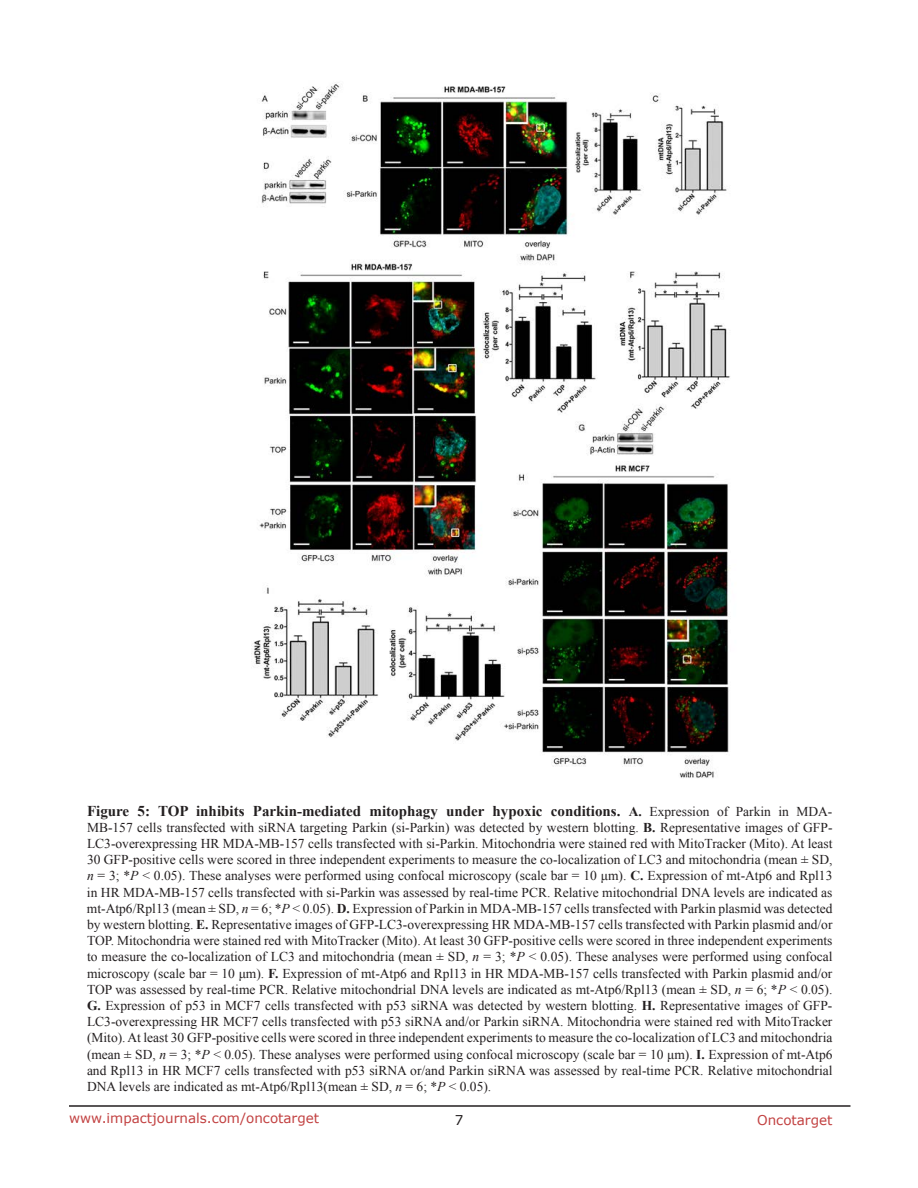
<style>
.page{position:relative;width:918px;height:1188px;background:#fff}
.page>*{position:absolute;margin:0;border:0;box-sizing:border-box;transform-origin:0 0}
.FigureText{font:700 15px "Times New Roman";color:#231f20}
.FigureText-2{font:13.5px/16.2px "Times New Roman";color:#231f20;text-align:justify}
.t1{font:13.5px "Verdana";color:#c24141}
.t2{font:13.5px "Verdana";color:#231f20}
.s1{font-size:13.5px}
.s2{font-weight:400;font-size:13.5px}
.s3{font-weight:700}
.s4{font-style:italic}
</style>
<div class="page">
<hr style="left:69px;top:1105px;width:781px;height:2px;background:#231f20">
<img style="left:253px;top:84px;width:477px;height:694px">
<p class="FigureText" style="left:87px;top:800px;width:747px">Figure 5: TOP inhibits Parkin-mediated mitophagy under hypoxic conditions. <span class="s1">A.</span> <span class="s2">Expression of Parkin in MDA-</span></p>
<p class="FigureText-2" style="left:87px;top:819px;width:747px">MB-157 cells transfected with siRNA targeting Parkin (si-Parkin) was detected by western blotting. <span class="s3">B.</span> Representative images of GFP-LC3-overexpressing HR MDA-MB-157 cells transfected with si-Parkin. Mitochondria were stained red with MitoTracker (Mito). At least 30 GFP-positive cells were scored in three independent experiments to measure the co-localization of LC3 and mitochondria (mean ± SD, <span class="s4">n</span> = 3; *<span class="s4">P</span> &lt; 0.05). These analyses were performed using confocal microscopy (scale bar = 10 μm). <span class="s3">C.</span> Expression of mt-Atp6 and Rpl13 in HR MDA-MB-157 cells transfected with si-Parkin was assessed by real-time PCR. Relative mitochondrial DNA levels are indicated as mt-Atp6/Rpl13 (mean ± SD, <span class="s4">n</span> = 6; *<span class="s4">P</span> &lt; 0.05). <span class="s3">D.</span> Expression of Parkin in MDA-MB-157 cells transfected with Parkin plasmid was detected by western blotting. <span class="s3">E.</span> Representative images of GFP-LC3-overexpressing HR MDA-MB-157 cells transfected with Parkin plasmid and/or TOP. Mitochondria were stained red with MitoTracker (Mito). At least 30 GFP-positive cells were scored in three independent experiments to measure the co-localization of LC3 and mitochondria (mean ± SD, <span class="s4">n</span> = 3; *<span class="s4">P</span> &lt; 0.05). These analyses were performed using confocal microscopy (scale bar = 10 μm). <span class="s3">F.</span> Expression of mt-Atp6 and Rpl13 in HR MDA-MB-157 cells transfected with Parkin plasmid and/or TOP was assessed by real-time PCR. Relative mitochondrial DNA levels are indicated as mt-Atp6/Rpl13 (mean ± SD, <span class="s4">n</span> = 6; *<span class="s4">P</span> &lt; 0.05).<br><span class="s3">G.</span> Expression of p53 in MCF7 cells transfected with p53 siRNA was detected by western blotting. <span class="s3">H.</span> Representative images of GFP-LC3-overexpressing HR MCF7 cells transfected with p53 siRNA and/or Parkin siRNA. Mitochondria were stained red with MitoTracker (Mito). At least 30 GFP-positive cells were scored in three independent experiments to measure the co-localization of LC3 and mitochondria (mean ± SD, <span class="s4">n</span> = 3; *<span class="s4">P</span> &lt; 0.05). These analyses were performed using confocal microscopy (scale bar = 10 μm). <span class="s3">I.</span> Expression of mt-Atp6 and Rpl13 in HR MCF7 cells transfected with p53 siRNA or/and Parkin siRNA was assessed by real-time PCR. Relative mitochondrial DNA levels are indicated as mt-Atp6/Rpl13(mean ± SD, <span class="s4">n</span> = 6; *<span class="s4">P</span> &lt; 0.05).</p>
<p class="t1" style="left:69px;top:1109px;width:252px">www.impactjournals.com/oncotarget</p>
<p class="t2" style="left:455px;top:1111px;width:10px">7</p>
<p class="t1" style="left:757px;top:1111px;width:77px">Oncotarget</p>
</div>
